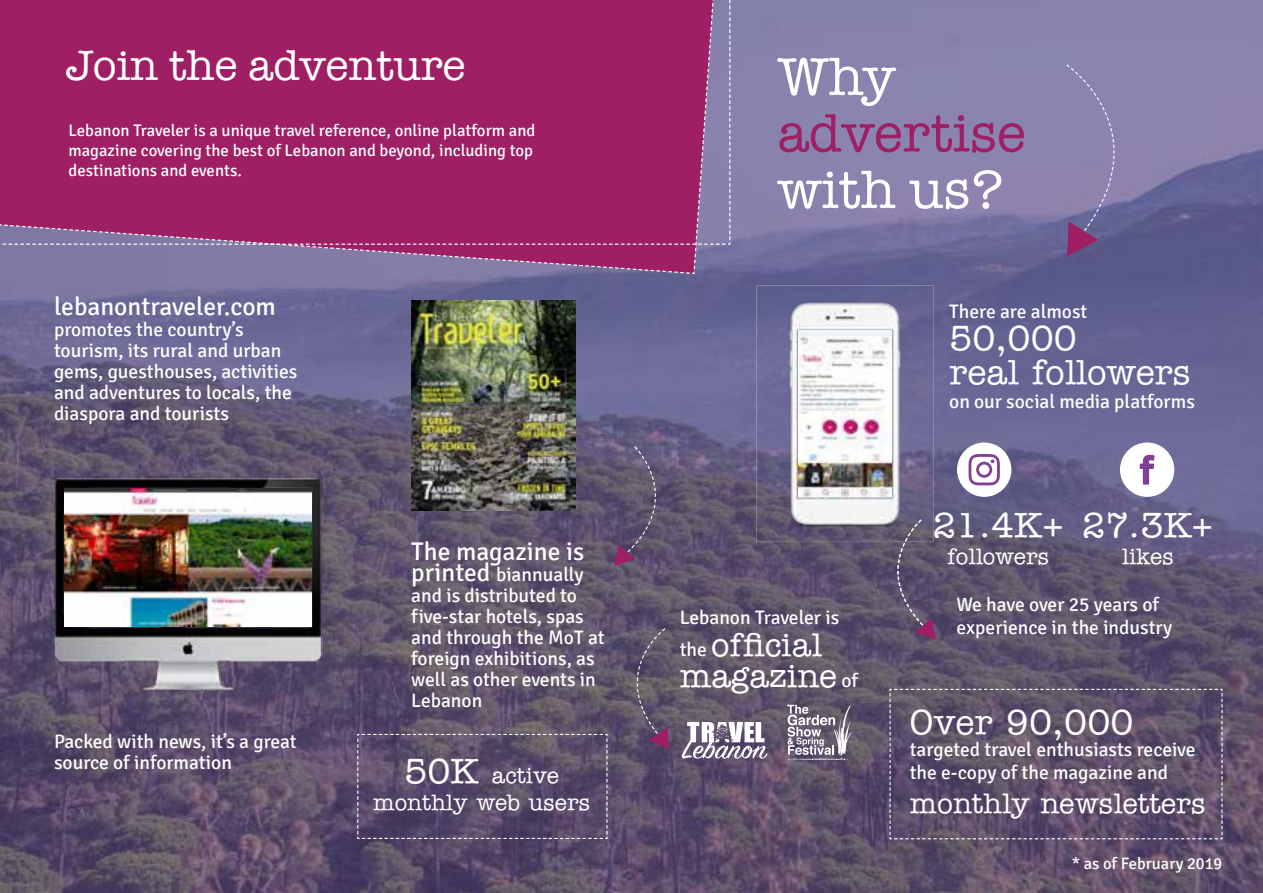
<style>
.page{position:relative;width:1263px;height:893px;background:#fff}
.page>*{position:absolute;margin:0;border:0;box-sizing:border-box;transform-origin:0 0}
.t1{font:54.9px "American Typewriter";color:#fff}
.t2{font:54.9px "American Typewriter";color:#9e1f63}
.t3{font:43.8px "American Typewriter";color:#fff}
.t4{font:500 35.1px/34.5px "American Typewriter";color:#fff}
.t5{font:500 33px/31.5px "American Typewriter";color:#fff}
.t6{font:500 28.5px "American Typewriter";color:#fff}
.t7{font:25.5px "Signika";color:#fff}
.t8{font:500 22.5px/27px "American Typewriter";color:#fff;text-align:center}
.t9{font:19.5px/21px "Signika";color:#fff}
.t10{font:16.8px/20.1px "Signika";color:#fff}
.t11{font:16.5px "Signika";color:#fff}
.s1{font-size:25.5px}
.s2{font-size:35.1px}
.s3{font-family:"Signika";font-weight:400;font-size:19.5px}
</style>
<div class="page">
<img style="left:0;top:0;width:1263px;height:893px">
<svg style="left:0;top:0;width:730px;height:274px;background:#9b2a6b"></svg>
<svg style="left:1066px;top:64px;width:48px;height:192px;background:#8679a5"></svg>
<svg style="left:614px;top:446px;width:42px;height:120px;background:#635570"></svg>
<svg style="left:897px;top:519px;width:39px;height:121px;background:#62526e"></svg>
<div style="left:957px;top:442px;width:54px;height:55px;background:#fff;border-radius:50%"></div>
<svg style="left:968px;top:454px;width:32px;height:31px"></svg>
<div style="left:1120px;top:442px;width:54px;height:55px;background:#fff;border-radius:50%"></div>
<svg style="left:1140px;top:455px;width:15px;height:30px"></svg>
<img style="left:411px;top:300px;width:165px;height:211px">
<img style="left:54px;top:477px;width:268px;height:214px">
<img style="left:65px;top:488px;width:247px;height:139px">
<img style="left:757px;top:285px;width:176px;height:257px">
<img style="left:905px;top:519px;width:16px;height:22px">
<img style="left:798px;top:336px;width:94px;height:161px">
<div style="left:798px;top:330px;width:94px;height:6px;background:#f0f3f5"></div>
<svg style="left:637px;top:628px;width:32px;height:121px;background:#64556a"></svg>
<svg style="left:787px;top:705px;width:64px;height:56px;background:#8c8693"></svg>
<svg style="left:682px;top:722px;width:85px;height:37px"></svg>
<svg style="left:357px;top:734px;width:250px;height:105px;background:#5a4d6a"></svg>
<svg style="left:889px;top:689px;width:333px;height:150px;background:#5d5069"></svg>
<h2 class="t3" style="left:66px;top:32px;width:402px">Join the adventure</h2>
<p class="t10" style="left:69px;top:120px;width:468px">Lebanon Traveler is a unique travel reference, online platform and magazine covering the best of Lebanon and beyond, including top destinations and events.</p>
<h3 class="t7" style="left:54px;top:292px;width:223px">lebanontraveler.com</h3>
<p class="t9" style="left:54px;top:320px;width:245px">promotes the country’s tourism, its rural and urban gems, guesthouses, activities and adventures to locals, the diaspora and tourists</p>
<p class="t9" style="left:54px;top:731px;width:244px">Packed with news, it’s a great source of information</p>
<h3 class="t7" style="left:411px;top:537px;width:174px">The magazine is</h3>
<p class="t9" style="left:411px;top:564px;width:195px"><span class="s1">printed</span> biannually and is distributed to five-star hotels, spas and through the MoT at foreign exhibitions, as well as other events in<br>Lebanon</p>
<p class="t8" style="left:373px;top:763px;width:219px"><span class="s2">50K</span> active monthly web users</p>
<h1 class="t1" style="left:778px;top:35px;width:119px">Why</h1>
<h1 class="t2" style="left:778px;top:91px;width:250px">advertise</h1>
<h1 class="t1" style="left:778px;top:148px;width:227px">with us?</h1>
<p class="t9" style="left:949px;top:302px;width:140px">There are almost</p>
<h3 class="t4" style="left:949px;top:321px;width:243px">50,000<br>real followers</h3>
<p class="t9" style="left:949px;top:391px;width:247px">on our social media platforms</p>
<p class="t9" style="left:680px;top:607px;width:161px">Lebanon Traveler is</p>
<h3 class="t5" style="left:680px;top:629px;width:180px"><span class="s3">the</span> official magazine <span class="s3">of</span></h3>
<h3 class="t4" style="left:933px;top:508px;width:133px">21.4K+</h3>
<p class="t8" style="left:947px;top:543px;width:103px">followers</p>
<h3 class="t4" style="left:1082px;top:508px;width:133px">27.3K+</h3>
<p class="t8" style="left:1122px;top:543px;width:54px">likes</p>
<p class="t9" style="left:956px;top:593px;width:217px;line-height:23.4px">We have over 25 years of experience in the industry</p>
<h3 class="t4" style="left:910px;top:705px;width:225px">Over 90,000</h3>
<p class="t9" style="left:910px;top:738px;width:287px;line-height:23.4px">targeted travel enthusiasts receive the e-copy of the magazine and</p>
<h3 class="t6" style="left:910px;top:788px;width:297px">monthly newsletters</h3>
<p class="t11" style="left:1072px;top:854px;width:152px">* as of February 2019</p>
</div>
